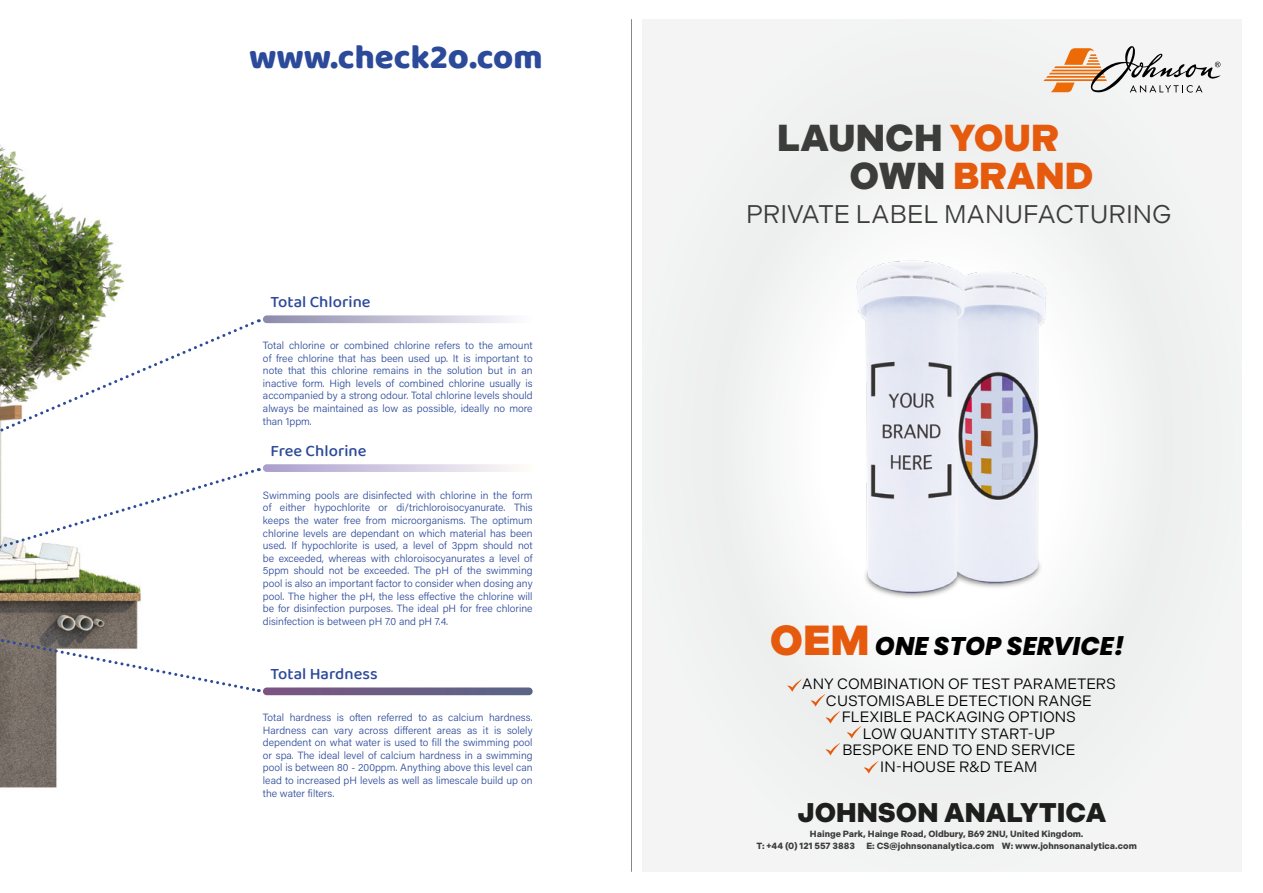
<style>
.page{position:relative;width:1263px;height:893px;background:#fff}
.page>*{position:absolute;margin:0;border:0;box-sizing:border-box;transform-origin:0 0}
.t1{font:900 37.5px/37.7px "Indivisible";color:#3c3c3b}
.t2{font:800 34.5px "Baloo 2";color:#2c4a9a}
.t3{font:900 27px "Indivisible";color:#1e1e1c}
.t4{font:25.5px "Indivisible";color:#3c3c3b}
.t5{font:italic 800 25.5px "Poppins";color:#000}
.t6{font:500 16.5px "Baloo Thambi 2";color:#2c4a9a}
.t7{font:15px/16.5px "Indivisible";color:#000;text-align:center}
.t8{font:10.5px/12.6px "Acumin Variable Concept";color:#2c4a9a;text-align:justify}
.t9{font:700 9px/12px "Indivisible";color:#3c3c3b}
.s1{font-size:36px}
.s2{color:#e65a0e}
.s3{font-family:"Indivisible";font-weight:900;font-style:normal;font-size:42px;color:#e65a0e}
</style>
<div class="page">
<hr style="left:631px;top:19px;width:1px;height:853px;background:#878787">
<img style="left:0;top:144px;width:138px;height:644px">
<svg style="left:263px;top:687px;width:270px;height:8px"></svg>
<svg style="left:0;top:632px;width:259px;height:61px"></svg>
<svg style="left:263px;top:464px;width:270px;height:8px"></svg>
<svg style="left:263px;top:315px;width:270px;height:8px"></svg>
<svg style="left:0;top:318px;width:259px;height:149px"></svg>
<svg style="left:0;top:467px;width:259px;height:147px"></svg>
<div style="left:642px;top:19px;width:600px;height:853px;background:#f2f2f2"></div>
<img style="left:803px;top:247px;width:279px;height:376px">
<svg style="left:1043px;top:46px;width:177px;height:47px"></svg>
<svg style="left:787px;top:679px;width:15px;height:13px"></svg>
<svg style="left:811px;top:694px;width:29px;height:29px"></svg>
<svg style="left:847px;top:726px;width:14px;height:12px"></svg>
<svg style="left:826px;top:743px;width:14px;height:12px"></svg>
<svg style="left:864px;top:761px;width:14px;height:12px"></svg>
<h2 class="t2" style="left:249px;top:35px;width:295px">www.check2<span class="s1">o</span>.com</h2>
<h3 class="t6" style="left:270px;top:290px;width:102px">Total Chlorine</h3>
<p class="t8" style="left:263px;top:339px;width:271px">Total chlorine or combined chlorine refers to the amount of free chlorine that has been used up. It is important to note that this chlorine remains in the solution but in an inactive form. High levels of combined chlorine usually is accompanied by a strong odour. Total chlorine levels should always be maintained as low as possible, ideally no more than 1ppm.</p>
<h3 class="t6" style="left:270px;top:438px;width:98px">Free Chlorine</h3>
<p class="t8" style="left:263px;top:488px;width:271px">Swimming pools are disinfected with chlorine in the form of either hypochlorite or di/trichloroisocyanurate. This keeps the water free from microorganisms. The optimum chlorine levels are dependant on which material has been used. If hypochlorite is used, a level of 3ppm should not be exceeded, whereas with chloroisocyanurates a level of 5ppm should not be exceeded. The pH of the swimming pool is also an important factor to consider when dosing any pool. The higher the pH, the less effective the chlorine will be for disinfection purposes. The ideal pH for free chlorine disinfection is between pH 7.0 and pH 7.4.</p>
<h3 class="t6" style="left:270px;top:662px;width:109px">Total Hardness</h3>
<p class="t8" style="left:263px;top:711px;width:271px">Total hardness is often referred to as calcium hardness.<br>Hardness can vary across different areas as it is solely dependent on what water is used to fill the swimming pool or spa. The ideal level of calcium hardness in a swimming pool is between 80 - 200ppm. Anything above this level can lead to increased pH levels as well as limescale build up on the water filters.</p>
<h1 class="t1" style="left:849px;top:120px;width:245px;text-indent:-72px">LAUNCH <span class="s2">YOUR<br></span>OWN <span class="s2">BRAND</span></h1>
<h3 class="t4" style="left:746px;top:200px;width:427px">PRIVATE LABEL MANUFACTURING</h3>
<h3 class="t5" style="left:770px;top:631px;width:356px"><span class="s3">OEM</span> ONE STOP SERVICE!</h3>
<h3 class="t7" style="left:802px;top:676px;width:316px">ANY COMBINATION OF TEST PARAMETERS<br>CUSTOMISABLE DETECTION RANGE<br>FLEXIBLE PACKAGING OPTIONS<br>LOW QUANTITY START-UP<br>BESPOKE END TO END SERVICE<br>IN-HOUSE R&amp;D TEAM</h3>
<h3 class="t3" style="left:797px;top:796px;width:311px">JOHNSON ANALYTICA</h3>
<p class="t9" style="left:757px;top:828px;width:328px;text-indent:53px">Hainge Park, Hainge Road, Oldbury, B69 2NU, United Kingdom.<br>T: +44 (0) 121 557 3883</p>
<p class="t9" style="left:866px;top:840px;width:272px">E: CS@johnsonanalytica.com W: www.johnsonanalytica.com</p>
</div>
